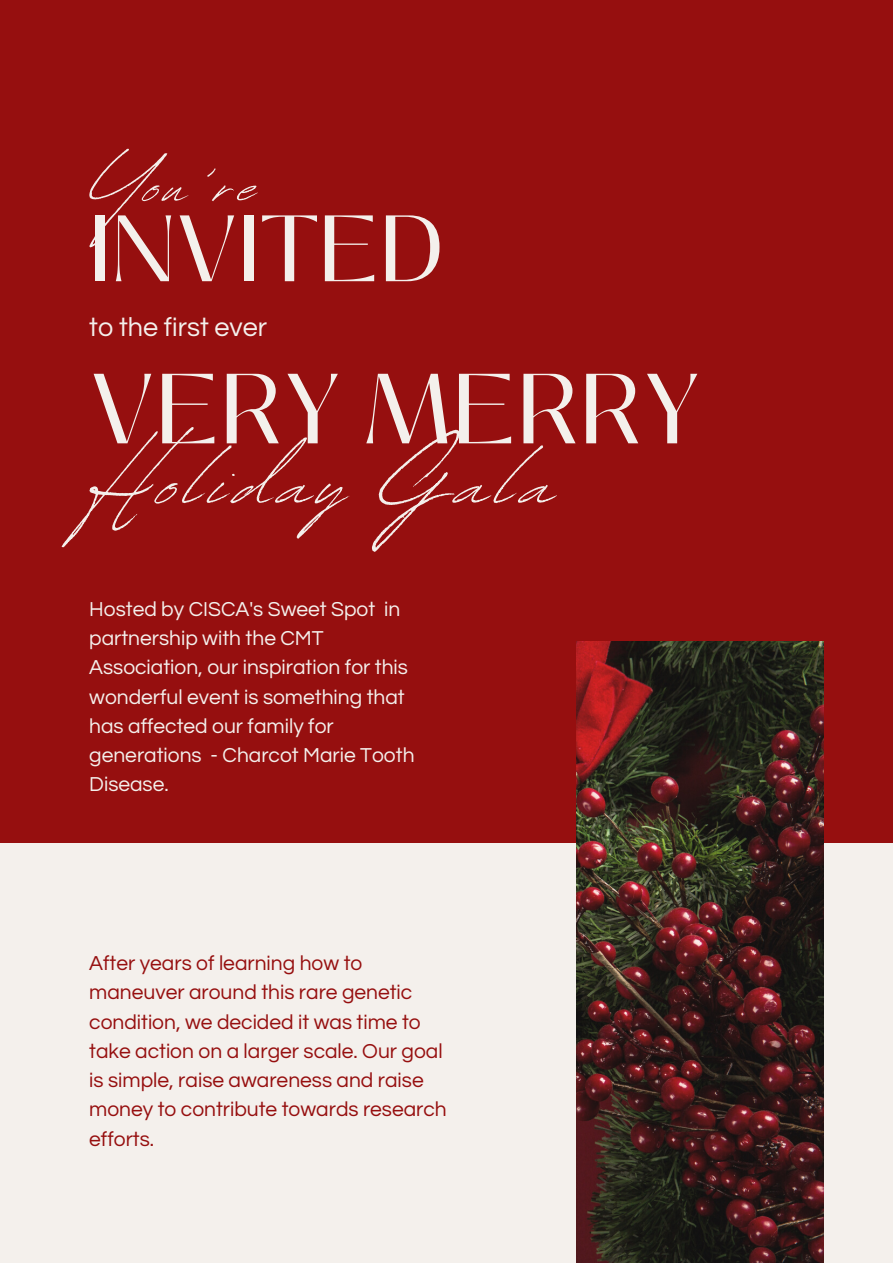
<style>
.page{position:relative;width:893px;height:1264px;background:#fff}
.page>*{position:absolute;margin:0;border:0;box-sizing:border-box;transform-origin:0 0}
.t1{font:114px "Revive 80 Signature";letter-spacing:.055em;color:#f4f0ec}
.t2{font:99px "Black Mango";color:#f4f0ec}
.t3{font:93.75px "Black Mango";color:#f4f0ec}
.t4{font:87.15px "Revive 80 Signature";color:#f4f0ec}
.t5{font:27px "Questrial";color:#f4f0ec}
.t6{font:21px/29.2px "Questrial";color:#960f0f}
.t7{font:21px/29.2px "Questrial";color:#f4f0ec}
</style>
<div class="page">
<div style="left:0;top:0;width:892px;height:1262px;background:#f4f0ec"></div>
<div style="left:0;top:0;width:892px;height:842px;background:#960f0f"></div>
<img style="left:576px;top:641px;width:247px;height:621px">
<h3 class="t4" style="left:89px;top:119px;width:169px">You're</h3>
<h3 class="t3" style="left:89px;top:178px;width:356px">INVITED</h3>
<p class="t5" style="left:89px;top:314px;width:179px">to the first ever</p>
<h2 class="t2" style="left:89px;top:334px;width:612px">VERY MERRY</h2>
<h1 class="t1" style="left:89px;top:396px;width:467px">Holiday Gala</h1>
<p class="t7" style="left:89px;top:595px;width:327px">Hosted by CISCA's Sweet Spot in partnership with the CMT<br>Association, our inspiration for this wonderful event is something that has affected our family for generations - Charcot Marie Tooth<br>Disease.</p>
<p class="t6" style="left:89px;top:949px;width:359px">After years of learning how to maneuver around this rare genetic condition, we decided it was time to take action on a larger scale. Our goal is simple, raise awareness and raise money to contribute towards research efforts.</p>
</div>
